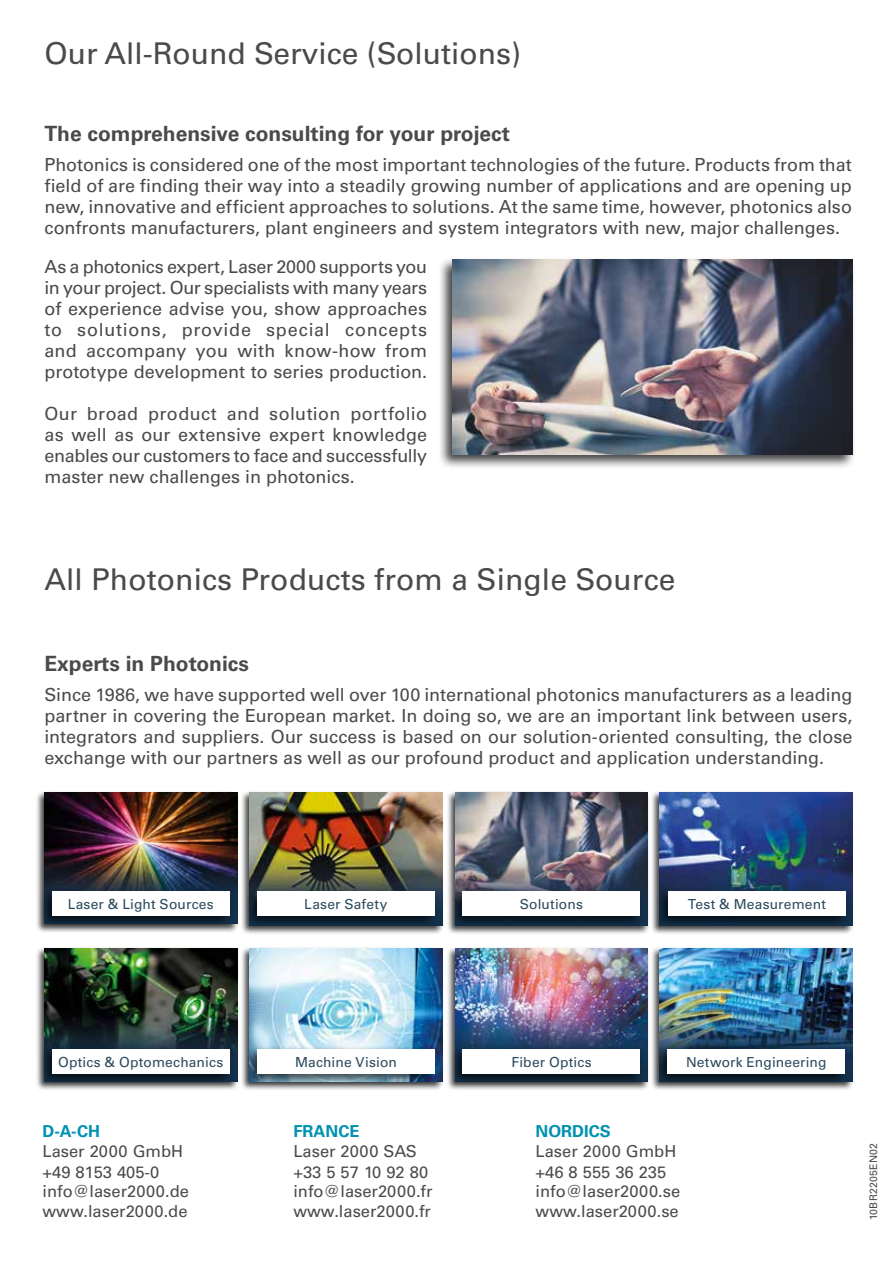
<style>
.page{position:relative;width:893px;height:1263px;background:#fff}
.page>*{position:absolute;margin:0;border:0;box-sizing:border-box;transform-origin:0 0}
.t1{font:30px "Univers LT Std";letter-spacing:.005em;color:#4a4a49}
.t2{font:700 21px "Univers LT Std";color:#4a4a49}
.t3{font:18px/21px "Univers LT Std";color:#4a4a49;text-align:justify}
.t4{font:16.5px/20.1px "Univers LT Std";color:#4a4a49}
.t5{font:700 16.5px "Univers LT Std";color:#0092b0}
.t6{font:13.8px "Univers LT Std";letter-spacing:.015em;color:#2b4a5e}
.t7{font:10.5px "Univers LT Std";letter-spacing:.025em;color:#4a4a49}
</style>
<div class="page">
<div style="left:438px;top:256px;width:418px;height:214px;background:#000;opacity:.75"></div>
<img style="left:453px;top:259px;width:399px;height:195px">
<div style="left:651px;top:946px;width:204px;height:145px;background:#000;opacity:.75"></div>
<img style="left:660px;top:948px;width:192px;height:133px">
<div style="left:35px;top:946px;width:204px;height:145px;background:#000;opacity:.75"></div>
<img style="left:44px;top:948px;width:193px;height:134px">
<div style="left:240px;top:946px;width:204px;height:145px;background:#000;opacity:.75"></div>
<img style="left:249px;top:948px;width:193px;height:133px">
<div style="left:446px;top:946px;width:204px;height:145px;background:#000;opacity:.75"></div>
<img style="left:455px;top:948px;width:193px;height:133px">
<div style="left:240px;top:790px;width:204px;height:145px;background:#000;opacity:.75"></div>
<img style="left:249px;top:792px;width:193px;height:133px">
<div style="left:35px;top:790px;width:204px;height:143px;background:#000;opacity:.75"></div>
<img style="left:44px;top:792px;width:193px;height:132px">
<div style="left:446px;top:790px;width:204px;height:145px;background:#000;opacity:.75"></div>
<img style="left:455px;top:792px;width:193px;height:133px">
<div style="left:650px;top:790px;width:205px;height:145px;background:#000;opacity:.75"></div>
<img style="left:660px;top:792px;width:192px;height:133px">
<div style="left:40px;top:888px;width:193px;height:41px;background:#000;opacity:.7"></div>
<div style="left:52px;top:891px;width:177px;height:25px;background:#fff"></div>
<div style="left:245px;top:888px;width:193px;height:41px;background:#000;opacity:.7"></div>
<div style="left:257px;top:891px;width:177px;height:25px;background:#fff"></div>
<div style="left:450px;top:888px;width:194px;height:41px;background:#000;opacity:.7"></div>
<div style="left:463px;top:891px;width:177px;height:25px;background:#fff"></div>
<div style="left:656px;top:888px;width:194px;height:41px;background:#000;opacity:.7"></div>
<div style="left:668px;top:891px;width:178px;height:25px;background:#fff"></div>
<div style="left:40px;top:1045px;width:193px;height:41px;background:#000;opacity:.7"></div>
<div style="left:52px;top:1049px;width:177px;height:25px;background:#fff"></div>
<div style="left:244px;top:1045px;width:194px;height:41px;background:#000;opacity:.7"></div>
<div style="left:257px;top:1049px;width:177px;height:25px;background:#fff"></div>
<div style="left:450px;top:1045px;width:194px;height:41px;background:#000;opacity:.7"></div>
<div style="left:463px;top:1049px;width:177px;height:25px;background:#fff"></div>
<div style="left:655px;top:1045px;width:194px;height:41px;background:#000;opacity:.7"></div>
<div style="left:667px;top:1049px;width:178px;height:25px;background:#fff"></div>
<h1 class="t1" style="left:44px;top:36px;width:478px">Our All-Round Service (Solutions)</h1>
<p class="t2" style="left:44px;top:122px;width:467px">The comprehensive consulting for your project</p>
<p class="t3" style="left:44px;top:155px;width:809px">Photonics is considered one of the most important technologies of the future. Products from that field of are finding their way into a steadily growing number of applications and are opening up new, innovative and efficient approaches to solutions. At the same time, however, photonics also confronts manufacturers, plant engineers and system integrators with new, major challenges.</p>
<p class="t3" style="left:44px;top:256px;width:384px">As a photonics expert, Laser 2000 supports you in your project. Our specialists with many years of experience advise you, show approaches to solutions, provide special concepts and accompany you with know-how from prototype development to series production.</p>
<p class="t3" style="left:44px;top:403px;width:384px">Our broad product and solution portfolio as well as our extensive expert knowledge enables our customers to face and successfully master new challenges in photonics.</p>
<h1 class="t1" style="left:44px;top:561px;width:632px">All Photonics Products from a Single Source</h1>
<p class="t2" style="left:44px;top:651px;width:206px">Experts in Photonics</p>
<p class="t3" style="left:44px;top:684px;width:810px">Since 1986, we have supported well over 100 international photonics manufacturers as a leading partner in covering the European market. In doing so, we are an important link between users, integrators and suppliers. Our success is based on our solution-oriented consulting, the close exchange with our partners as well as our profound product and application understanding.</p>
<p class="t6" style="left:68px;top:896px;width:148px">Laser &amp; Light Sources</p>
<p class="t6" style="left:304px;top:896px;width:85px">Laser Safety</p>
<p class="t6" style="left:520px;top:896px;width:65px">Solutions</p>
<p class="t6" style="left:688px;top:896px;width:140px">Test &amp; Measurement</p>
<p class="t6" style="left:58px;top:1053px;width:167px">Optics &amp; Optomechanics</p>
<p class="t6" style="left:295px;top:1053px;width:103px">Machine Vision</p>
<p class="t6" style="left:512px;top:1053px;width:82px">Fiber Optics</p>
<p class="t6" style="left:686px;top:1053px;width:142px">Network Engineering</p>
<p class="t5" style="left:43px;top:1121px;width:59px">D-A-CH</p>
<p class="t4" style="left:43px;top:1141px;width:148px">Laser 2000 GmbH +49 8153 405-0 info@laser2000.de www.laser2000.de</p>
<p class="t5" style="left:293px;top:1121px;width:68px">FRANCE</p>
<p class="t4" style="left:293px;top:1141px;width:141px">Laser 2000 SAS +33 5 57 10 92 80 info@laser2000.fr www.laser2000.fr</p>
<p class="t5" style="left:536px;top:1121px;width:77px">NORDICS</p>
<p class="t4" style="left:536px;top:1141px;width:146px">Laser 2000 GmbH +46 8 555 36 235 info@laser2000.se www.laser2000.se</p>
<p class="t7" style="left:867px;top:1220px;width:79px;rotate:-90deg">10BR2205EN02</p>
</div>
